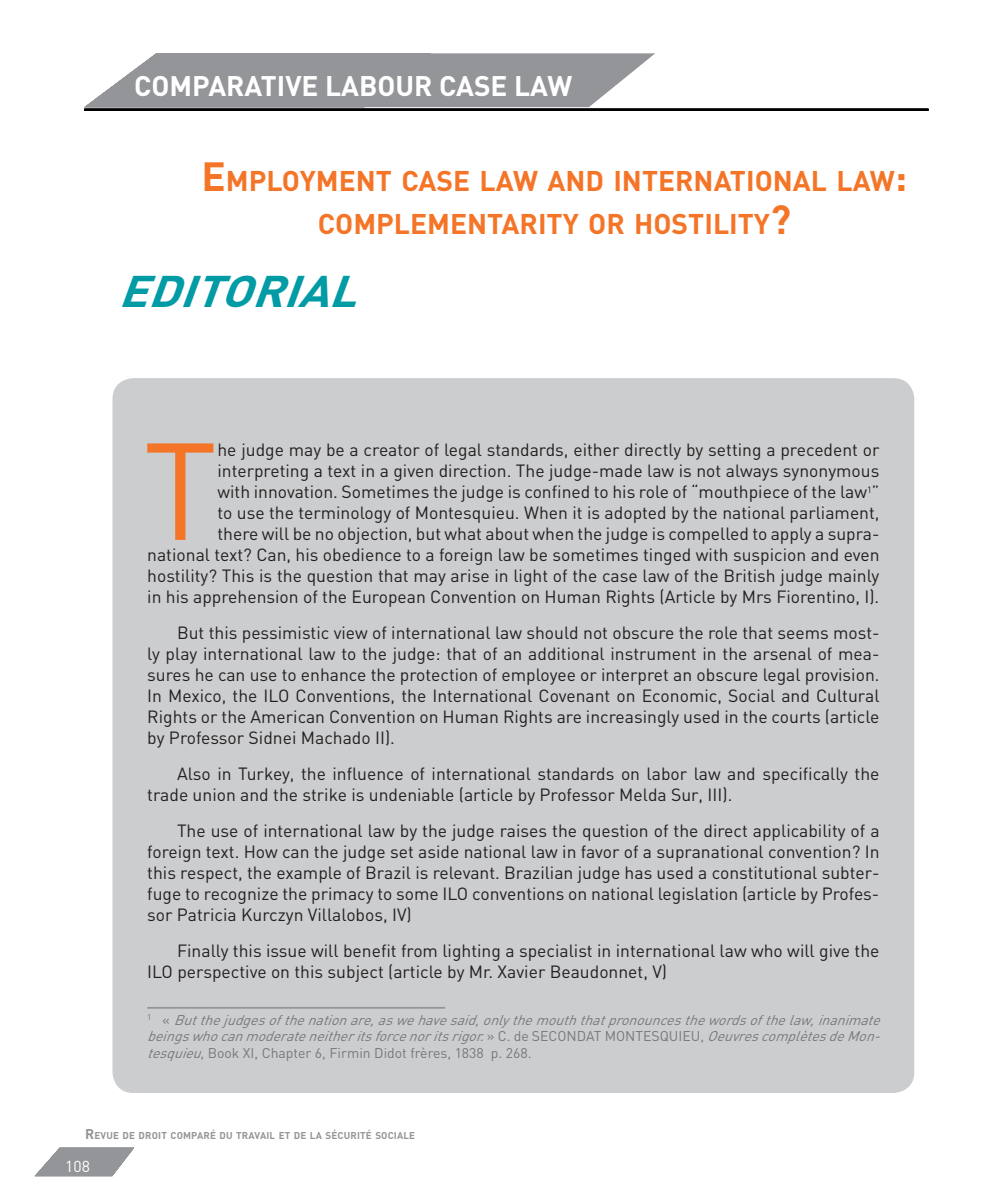
<style>
.page{position:relative;width:993px;height:1191px;background:#fff}
.page>*{position:absolute;margin:0;border:0;box-sizing:border-box;transform-origin:0 0}
.t1{font:135.45px "DIN";color:#f47527}
.t2{font:italic 700 43.75px "DIN";color:#009ba5;scale:1.1 1}
.t3{font:700 28.18px/43.8px "DIN";color:#f47527;text-align:center}
.t4{font:700 28px "DIN";color:#fff}
.t5{font:17.5px/21px "DIN";color:#231f20;text-align:justify}
.t6{font:15.75px "DIN";color:#fff}
.t7{font:italic 14px/16.8px "DIN";color:#76787b;text-align:justify}
.t8{font:700 9.8px "DIN";letter-spacing:.015em;color:#939598}
.s1{font-size:40.25px}
.s2{font-style:inherit}
.s3{font-style:normal}
.s4{font-size:14px}
</style>
<div class="page">
<svg style="left:84px;top:53px;width:571px;height:54px;background:#a0a2a4"></svg>
<hr style="left:84px;top:109px;width:844px;height:1px;background:#000">
<svg style="left:35px;top:1147px;width:99px;height:29px"></svg>
<div style="left:112px;top:378px;width:802px;height:715px;background:#cccdcf;border-radius:21px"></div>
<hr style="left:147px;top:1007px;width:298px;height:1px;background:#939598">
<h3 class="t4" style="left:147px;top:66px;width:209px">FRÉDÉRIC PARÉ</h3>
<h3 class="t4" style="left:134px;top:67px;width:439px">COMPARATIVE LABOUR CASE LAW</h3>
<h3 class="t4" style="left:134px;top:67px;width:147px">FERN NDO</h3>
<h3 class="t3" style="left:201px;top:157px;width:707px"><span class="s1">E</span> MPLOYMENT CASE LAW AND INTERNATIONAL LAW<span class="s1">:<br></span>COMPLEMENTARITY OR HOSTILITY<span class="s1">?</span></h3>
<h2 class="t2" style="left:118px;top:262px;width:52px"><span class="s2">E</span>DITORIAL</h2>
<p class="t5" style="left:147px;top:439px;width:733px;text-align:right">he judge may be a creator of legal standards, either directly by setting a precedent or interpreting a text in a given direction. The judge-made law is not always synonymous<br>with innovation. Sometimes the judge is confined to his role of “mouthpiece of the law<sup>1</sup>”<br>to use the terminology of Montesquieu. When it is adopted by the national parliament,<br>there will be no objection, but what about when the judge is compelled to apply a supra-<br>national text? Can, his obedience to a foreign law be sometimes tinged with suspicion and even hostility? This is the question that may arise in light of the case law of the British judge mainly in his apprehension of the European Convention on Human Rights (Article by Mrs Fiorentino, I).</p>
<p class="t5" style="left:147px;top:621px;width:733px;text-indent:30px">But this pessimistic view of international law should not obscure the role that seems most&shy;ly play international law to the judge: that of an additional instrument in the arsenal of mea&shy;sures he can use to enhance the protection of employee or interpret an obscure legal provision.<br>In Mexico, the ILO Conventions, the International Covenant on Economic, Social and Cultural Rights or the American Convention on Human Rights are increasingly used in the courts (article by Professor Sidnei Machado II).</p>
<p class="t5" style="left:147px;top:762px;width:733px;text-indent:30px">Also in Turkey, the influence of international standards on labor law and specifically the trade union and the strike is undeniable (article by Professor Melda Sur, III).</p>
<p class="t5" style="left:147px;top:819px;width:733px;text-indent:30px">The use of international law by the judge raises the question of the direct applicability of a foreign text. How can the judge set aside national law in favor of a supranational convention? In this respect, the example of Brazil is relevant. Brazilian judge has used a constitutional subter&shy;fuge to recognize the primacy to some ILO conventions on national legislation (article by Profes&shy;sor Patricia Kurczyn Villalobos, IV)</p>
<p class="t5" style="left:147px;top:939px;width:733px;text-indent:30px">Finally this issue will benefit from lighting a specialist in international law who will give the<br>ILO perspective on this subject (article by Mr. Xavier Beaudonnet, V)</p>
<p class="t7" style="left:147px;top:1011px;width:739px"><sup>1</sup> <span class="s3">«</span> Butthejudgesofthenationare,aswehavesaid,onlythemouththatpronouncesthewordsofthelaw,inanimate beingswhocanmoderateneitheritsforcenoritsrigor. <span class="s3">» C . d e S E C O N D AT M O N T E S Q U I E U ,</span> OeuvrescomplètesdeMon&shy;tesquieu<span class="s3">, Book XI, Chapter 6, Firmin Didot frères, 1838 p. 268.</span></p>
<h1 class="t1" style="left:143px;top:406px;width:76px">T</h1>
<p class="t8" style="left:85px;top:1129px;width:331px"><span class="s4">R</span>EVUE DE DROIT COMPARÉ DU TRAVAIL ET DE LA SÉCURITÉ SOCIALE</p>
<p class="t6" style="left:65px;top:1156px;width:26px">108</p>
</div>
